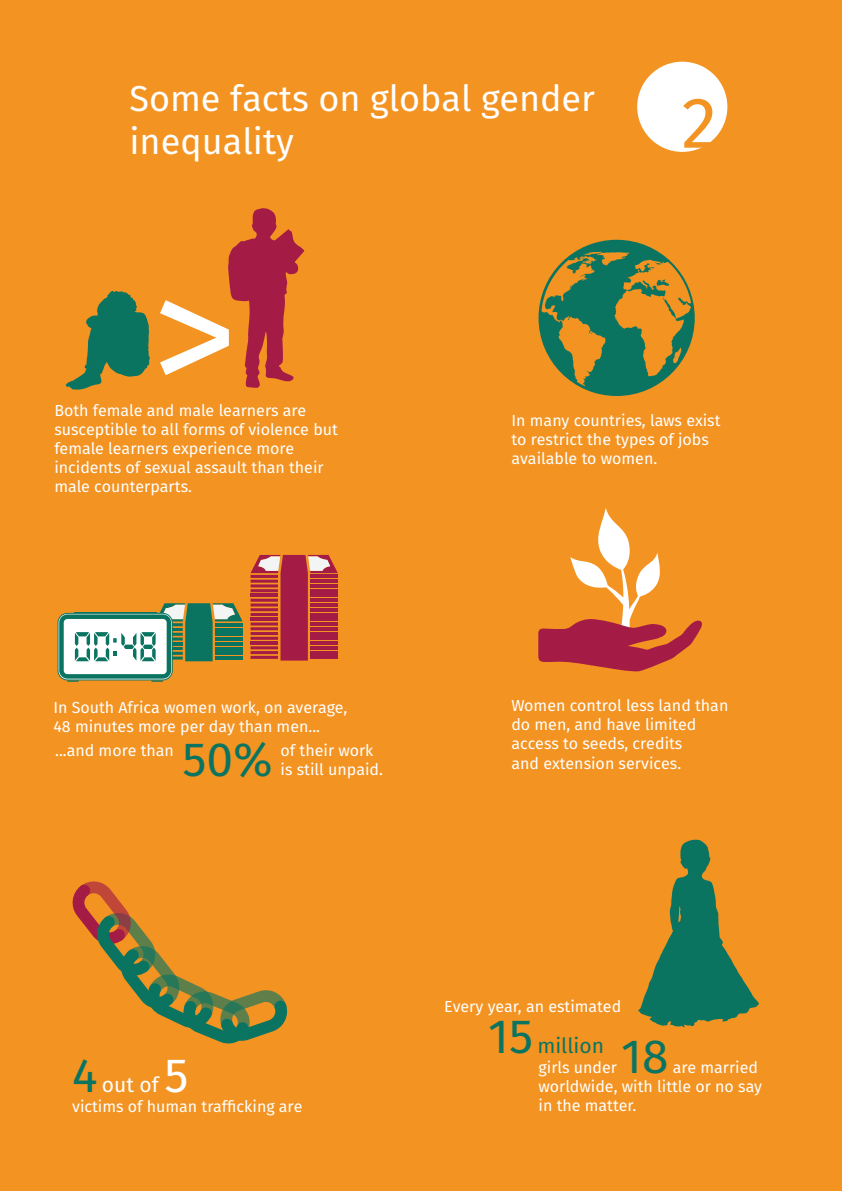
<style>
.page{position:relative;width:842px;height:1191px;background:#f39322}
.page>*{position:absolute;margin:0;border:0;box-sizing:border-box;transform-origin:0 0}
.t1{font:172.1px "Fira Sans";color:#fff}
.t2{font:72px "Fira Sans";color:#f39322}
.t3{font:48px "Fira Sans";color:#0b7461}
.t4{font:48px "Fira Sans";color:#fff}
.t5{font:36px/43.2px "Fira Sans";color:#fff}
.t6{font:21px "Fira Sans";color:#0b7461}
.t7{font:21px "Fira Sans";color:#fff}
.t8{font:16px/19.2px "Fira Sans";color:#fff}
</style>
<div class="page">
<svg style="left:538px;top:240px;width:157px;height:156px"></svg>
<svg style="left:66px;top:291px;width:84px;height:99px"></svg>
<svg style="left:228px;top:208px;width:76px;height:180px"></svg>
<svg style="left:251px;top:555px;width:87px;height:105px"></svg>
<svg style="left:58px;top:603px;width:185px;height:78px"></svg>
<svg style="left:538px;top:508px;width:164px;height:163px"></svg>
<svg style="left:638px;top:839px;width:121px;height:188px"></svg>
<svg style="left:72px;top:881px;width:216px;height:163px"></svg>
<div style="left:637px;top:62px;width:90px;height:90px;background:#fff;border-radius:50%"></div>
<h3 class="t5" style="left:129px;top:77px;width:467px">Some facts on global gender inequality</h3>
<h1 class="t1" style="left:151px;top:214px;width:88px">&gt;</h1>
<h2 class="t2" style="left:681px;top:72px;width:37px">2</h2>
<p class="t8" style="left:54px;top:400px;width:285px">Both female and male learners are susceptible to all forms of violence but</p>
<p class="t8" style="left:54px;top:439px;width:271px">female learners experience more incidents of sexual assault than their male counterparts.</p>
<p class="t8" style="left:53px;top:698px;width:295px">In South Africa women work, on average,<br>48 minutes more per day than men...</p>
<p class="t8" style="left:55px;top:740px;width:120px">...and more than</p>
<h3 class="t3" style="left:182px;top:725px;width:92px">50%</h3>
<p class="t8" style="left:281px;top:741px;width:104px">of their work is still unpaid.</p>
<p class="t8" style="left:512px;top:410px;width:210px">In many countries, laws exist to restrict the types of jobs available to women.</p>
<p class="t8" style="left:512px;top:696px;width:218px">Women control less land than do men, and have limited access to seeds, credits<br>and extension services.</p>
<h3 class="t3" style="left:72px;top:1042px;width:27px">4</h3>
<h3 class="t4" style="left:164px;top:1042px;width:26px">5</h3>
<p class="t8" style="left:72px;top:1096px;width:232px">victims of human trafficking are</p>
<h3 class="t7" style="left:102px;top:1070px;width:58px">out of</h3>
<p class="t8" style="left:444px;top:996px;width:179px">Every year, an estimated</p>
<h3 class="t3" style="left:488px;top:1003px;width:46px">15</h3>
<h3 class="t6" style="left:537px;top:1031px;width:68px">million</h3>
<h3 class="t3" style="left:621px;top:1022px;width:49px">18</h3>
<p class="t8" style="left:538px;top:1057px;width:225px;text-indent:134px">are married worldwide, with little or no say in the matter.</p>
<p class="t8" style="left:538px;top:1057px;width:80px">girls under</p>
</div>
